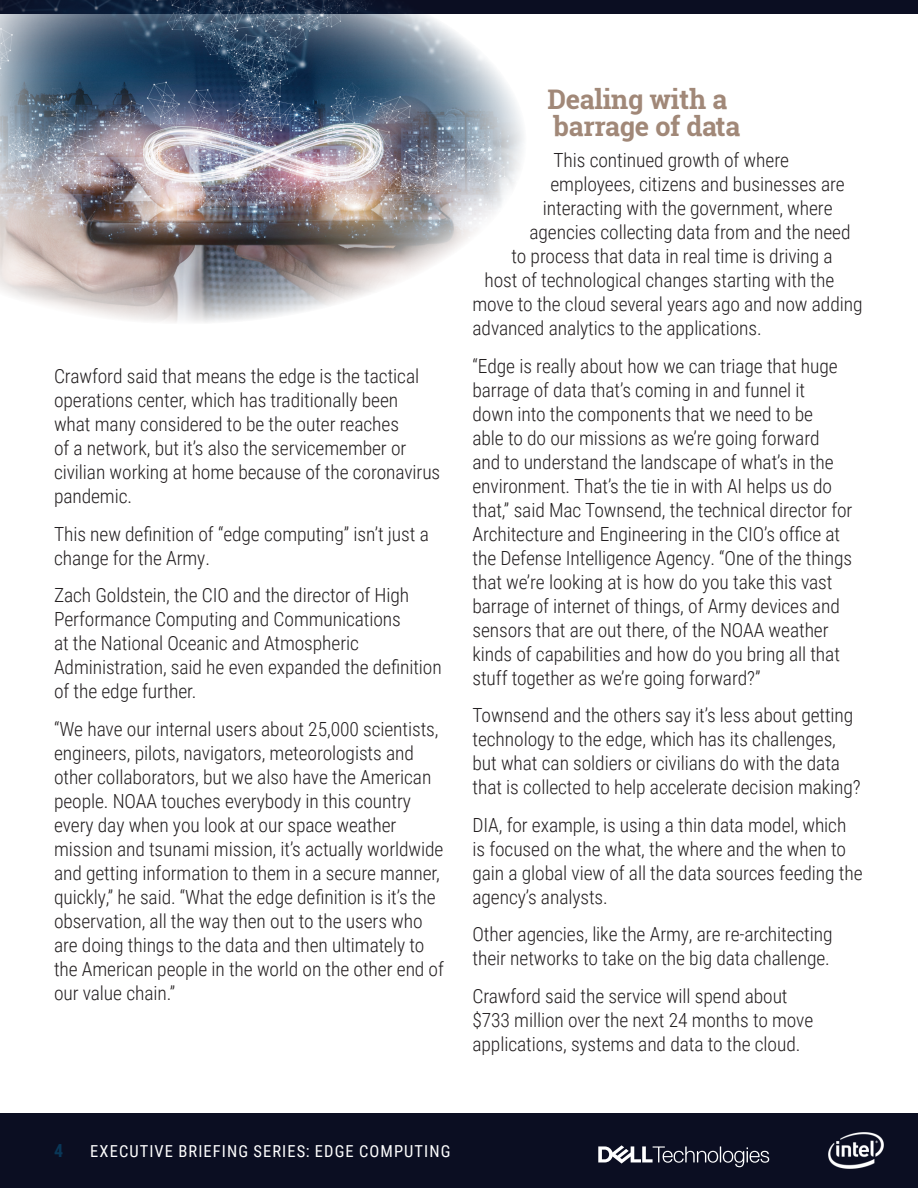
<style>
.page{position:relative;width:918px;height:1188px;background:#fff}
.page>*{position:absolute;margin:0;border:0;box-sizing:border-box;transform-origin:0 0}
.t1{font:700 27px/27px "Roboto Slab";letter-spacing:-.01em;color:#a18878}
.t2{font:300 19.5px/24px "Roboto Condensed";letter-spacing:-.005em;color:#231f20}
.t3{font:700 18px "Roboto Condensed";color:#093758}
.t4{font:16.5px "Roboto Condensed";letter-spacing:.065em;color:#fff}
</style>
<div class="page">
<div style="left:0;top:1114px;width:918px;height:74px;background:#0b0e22"></div>
<svg style="left:598px;top:1145px;width:171px;height:22px"></svg>
<img style="left:829px;top:1133px;width:55px;height:36px">
<div style="left:0;top:0;width:918px;height:14px;background:#0b0e22"></div>
<img style="left:0;top:0;width:524px;height:323px">
<p class="t2" style="left:54px;top:364px;width:388px">Crawford said that means the edge is the tactical operations center, which has traditionally been<br>what many considered to be the outer reaches<br>of a network, but it’s also the servicemember or civilian working at home because of the coronavirus pandemic.</p>
<p class="t2" style="left:54px;top:521px;width:376px">This new definition of “edge computing” isn’t just a change for the Army.</p>
<p class="t2" style="left:54px;top:583px;width:389px">Zach Goldstein, the CIO and the director of High Performance Computing and Communications<br>at the National Oceanic and Atmospheric Administration, said he even expanded the definition of the edge further.</p>
<p class="t2" style="left:54px;top:716px;width:391px">“We have our internal users about 25,000 scientists, engineers, pilots, navigators, meteorologists and other collaborators, but we also have the American people. NOAA touches everybody in this country every day when you look at our space weather mission and tsunami mission, it’s actually worldwide and getting information to them in a secure manner, quickly,” he said. “What the edge definition is it’s the observation, all the way then out to the users who are doing things to the data and then ultimately to the American people in the world on the other end of our value chain.”</p>
<h1 class="t1" style="left:548px;top:86px;width:194px">Dealing with a barrage of data</h1>
<p class="t2" style="left:554px;top:147px;width:237px">This continued growth of where</p>
<p class="t2" style="left:550px;top:171px;width:296px">employees, citizens and businesses are</p>
<p class="t2" style="left:543px;top:195px;width:291px">interacting with the government, where</p>
<p class="t2" style="left:529px;top:219px;width:323px">agencies collecting data from and the need</p>
<p class="t2" style="left:511px;top:243px;width:323px">to process that data in real time is driving a</p>
<p class="t2" style="left:484px;top:267px;width:351px">host of technological changes starting with the</p>
<p class="t2" style="left:472px;top:291px;width:392px">move to the cloud several years ago and now adding</p>
<p class="t2" style="left:472px;top:315px;width:291px">advanced analytics to the applications.</p>
<p class="t2" style="left:472px;top:353px;width:381px">“Edge is really about how we can triage that huge barrage of data that’s coming in and funnel it<br>down into the components that we need to be<br>able to do our missions as we’re going forward<br>and to understand the landscape of what’s in the environment. That’s the tie in with AI helps us do that,” said Mac Townsend, the technical director for Architecture and Engineering in the CIO’s office at the Defense Intelligence Agency. “One of the things that we’re looking at is how do you take this vast barrage of internet of things, of Army devices and sensors that are out there, of the NOAA weather kinds of capabilities and how do you bring all that stuff together as we’re going forward?”</p>
<p class="t2" style="left:472px;top:702px;width:390px">Townsend and the others say it’s less about getting technology to the edge, which has its challenges, but what can soldiers or civilians do with the data that is collected to help accelerate decision making?</p>
<p class="t2" style="left:472px;top:812px;width:392px">DIA, for example, is using a thin data model, which is focused on the what, the where and the when to gain a global view of all the data sources feeding the agency’s analysts.</p>
<p class="t2" style="left:472px;top:921px;width:362px">Other agencies, like the Army, are re-architecting their networks to take on the big data challenge.</p>
<p class="t2" style="left:472px;top:983px;width:342px">Crawford said the service will spend about $733 million over the next 24 months to move applications, systems and data to the cloud.</p>
<p class="t3" style="left:54px;top:1138px;width:11px">4</p>
<p class="t4" style="left:90px;top:1140px;width:362px">EXECUTIVE BRIEFING SERIES: EDGE COMPUTING</p>
</div>
